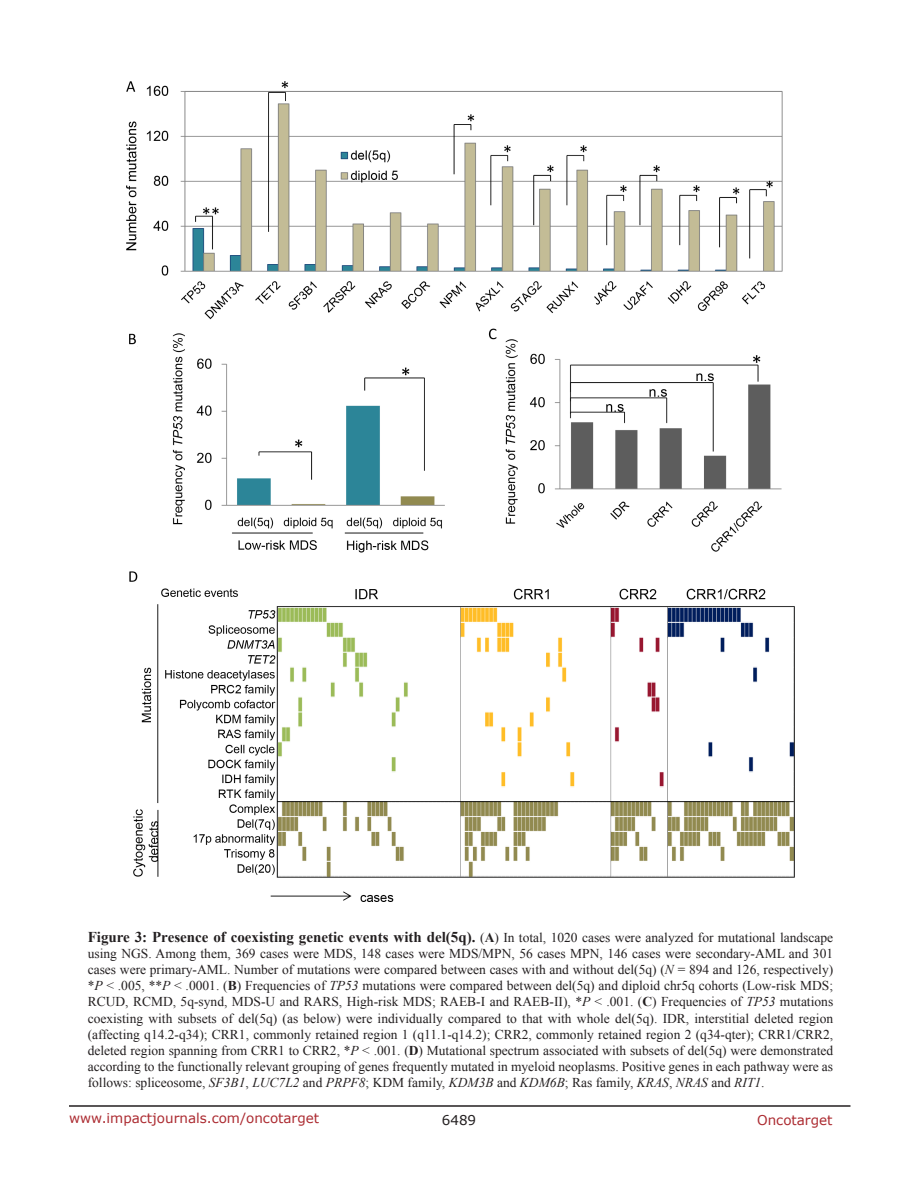
<style>
.page{position:relative;width:918px;height:1188px;background:#fff}
.page>*{position:absolute;margin:0;border:0;box-sizing:border-box;transform-origin:0 0}
.FigureText{font:700 15px "Times New Roman";color:#231f20}
.FigureText-2{font:13.5px/16.2px "Times New Roman";color:#231f20;text-align:justify}
.t1{font:13.5px "Verdana";color:#ac2b31}
.t2{font:13.5px "Verdana";color:#231f20}
.s1{font-weight:400;font-size:13.5px}
.s2{font-size:13.5px}
.s3{font-style:italic}
.s4{font-weight:700}
</style>
<div class="page">
<hr style="left:69px;top:1105px;width:781px;height:2px;background:#231f20">
<img style="left:126px;top:81px;width:669px;height:820px">
<p class="FigureText" style="left:88px;top:926px;width:747px">Figure 3: Presence of coexisting genetic events with del(5q). <span class="s1">(</span><span class="s2">A</span><span class="s1">) In total, 1020 cases were analyzed for mutational landscape</span></p>
<p class="FigureText-2" style="left:88px;top:945px;width:747px">using NGS. Among them, 369 cases were MDS, 148 cases were MDS/MPN, 56 cases MPN, 146 cases were secondary-AML and 301 cases were primary-AML. Number of mutations were compared between cases with and without del(5q) (<span class="s3">N</span> = 894 and 126, respectively) *<span class="s3">P</span> &lt; .005, **<span class="s3">P</span> &lt; .0001. (<span class="s4">B</span>) Frequencies of <span class="s3">TP53</span> mutations were compared between del(5q) and diploid chr5q cohorts (Low-risk MDS; RCUD, RCMD, 5q-synd, MDS-U and RARS, High-risk MDS; RAEB-I and RAEB-II), *<span class="s3">P</span> &lt; .001. (<span class="s4">C</span>) Frequencies of <span class="s3">TP53</span> mutations coexisting with subsets of del(5q) (as below) were individually compared to that with whole del(5q). IDR, interstitial deleted region (affecting q14.2-q34); CRR1, commonly retained region 1 (q11.1-q14.2); CRR2, commonly retained region 2 (q34-qter); CRR1/CRR2, deleted region spanning from CRR1 to CRR2, *<span class="s3">P</span> &lt; .001. (<span class="s4">D</span>) Mutational spectrum associated with subsets of del(5q) were demonstrated according to the functionally relevant grouping of genes frequently mutated in myeloid neoplasms. Positive genes in each pathway were as follows: spliceosome, <span class="s3">SF3B1</span>, <span class="s3">LUC7L2</span> and <span class="s3">PRPF8</span>; KDM family, <span class="s3">KDM3B</span> and <span class="s3">KDM6B</span>; Ras family, <span class="s3">KRAS</span>, <span class="s3">NRAS</span> and <span class="s3">RIT1</span>.</p>
<p class="t1" style="left:69px;top:1109px;width:252px">www.impactjournals.com/oncotarget</p>
<p class="t2" style="left:442px;top:1111px;width:36px">6489</p>
<p class="t1" style="left:757px;top:1111px;width:77px">Oncotarget</p>
</div>
